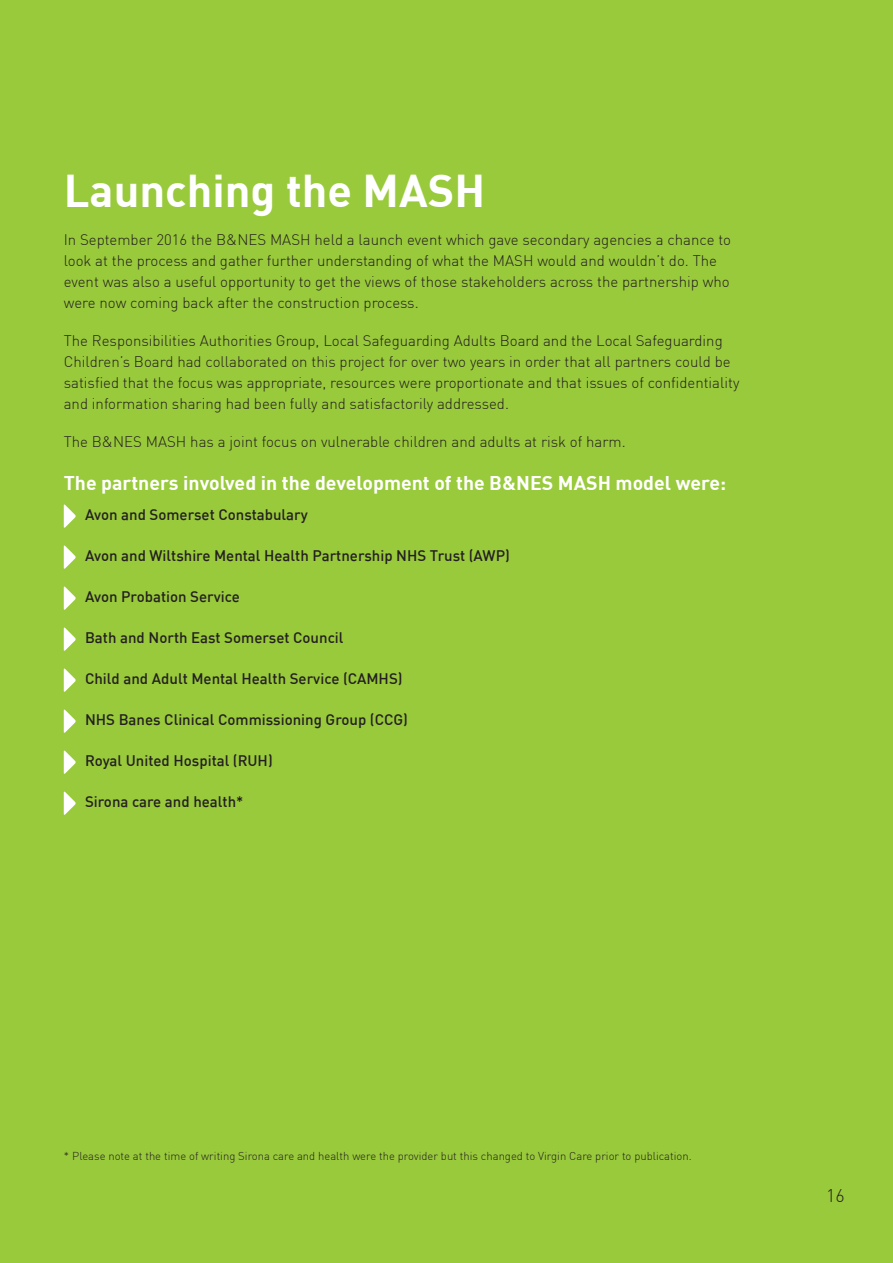
<style>
.page{position:relative;width:893px;height:1263px;background:#99ca3b}
.page>*{position:absolute;margin:0;border:0;box-sizing:border-box;transform-origin:0 0}
.Heading{font:700 45px "DIN";color:#fff}
.Heading_3{font:700 19.5px "DIN";color:#fff}
.t1{font:300 18px "DIN";color:#231f20}
.Body_Copy{font:300 15px/21px "DIN";color:#231f20}
.Bullets{font:500 15px "DIN";color:#231f20}
.Footnote{font:300 11.25px "DIN";color:#231f20}
</style>
<div class="page">
<svg style="left:64px;top:504px;width:12px;height:24px"></svg>
<svg style="left:64px;top:545px;width:12px;height:24px"></svg>
<svg style="left:64px;top:586px;width:12px;height:24px"></svg>
<svg style="left:64px;top:627px;width:12px;height:24px"></svg>
<svg style="left:64px;top:668px;width:12px;height:24px"></svg>
<svg style="left:64px;top:709px;width:12px;height:24px"></svg>
<svg style="left:64px;top:750px;width:12px;height:24px"></svg>
<svg style="left:64px;top:791px;width:12px;height:24px"></svg>
<p class="Heading" style="left:64px;top:162px;width:423px">Launching the MASH</p>
<p class="Body_Copy" style="left:64px;top:229px;width:669px">In September 2016 the B&amp;NES MASH held a launch event which gave secondary agencies a chance to look at the process and gather further understanding of what the MASH would and wouldn’t do. The event was also a useful opportunity to get the views of those stakeholders across the partnership who were now coming back after the construction process.</p>
<p class="Body_Copy" style="left:64px;top:330px;width:677px">The Responsibilities Authorities Group, Local Safeguarding Adults Board and the Local Safeguarding Children’s Board had collaborated on this project for over two years in order that all partners could be satisfied that the focus was appropriate, resources were proportionate and that issues of confidentiality and information sharing had been fully and satisfactorily addressed.</p>
<p class="Body_Copy" style="left:64px;top:431px;width:563px">The B&amp;NES MASH has a joint focus on vulnerable children and adults at risk of harm.</p>
<p class="Heading_3" style="left:64px;top:470px;width:664px">The partners involved in the development of the B&amp;NES MASH model were:</p>
<p class="Bullets" style="left:85px;top:505px;width:224px">Avon and Somerset Constabulary</p>
<p class="Bullets" style="left:85px;top:546px;width:426px">Avon and Wiltshire Mental Health Partnership NHS Trust (AWP)</p>
<p class="Bullets" style="left:85px;top:587px;width:156px">Avon Probation Service</p>
<p class="Bullets" style="left:85px;top:628px;width:260px">Bath and North East Somerset Council</p>
<p class="Bullets" style="left:85px;top:669px;width:319px">Child and Adult Mental Health Service (CAMHS)</p>
<p class="Bullets" style="left:85px;top:710px;width:324px">NHS Banes Clinical Commissioning Group (CCG)</p>
<p class="Bullets" style="left:85px;top:751px;width:189px">Royal United Hospital (RUH)</p>
<p class="Bullets" style="left:85px;top:792px;width:160px">Sirona care and health*</p>
<p class="Footnote" style="left:64px;top:1149px;width:629px">* Please note at the time of writing Sirona care and health were the provider but this changed to Virgin Care prior to publication.</p>
<p class="t1" style="left:826px;top:1184px;width:20px">16</p>
</div>
